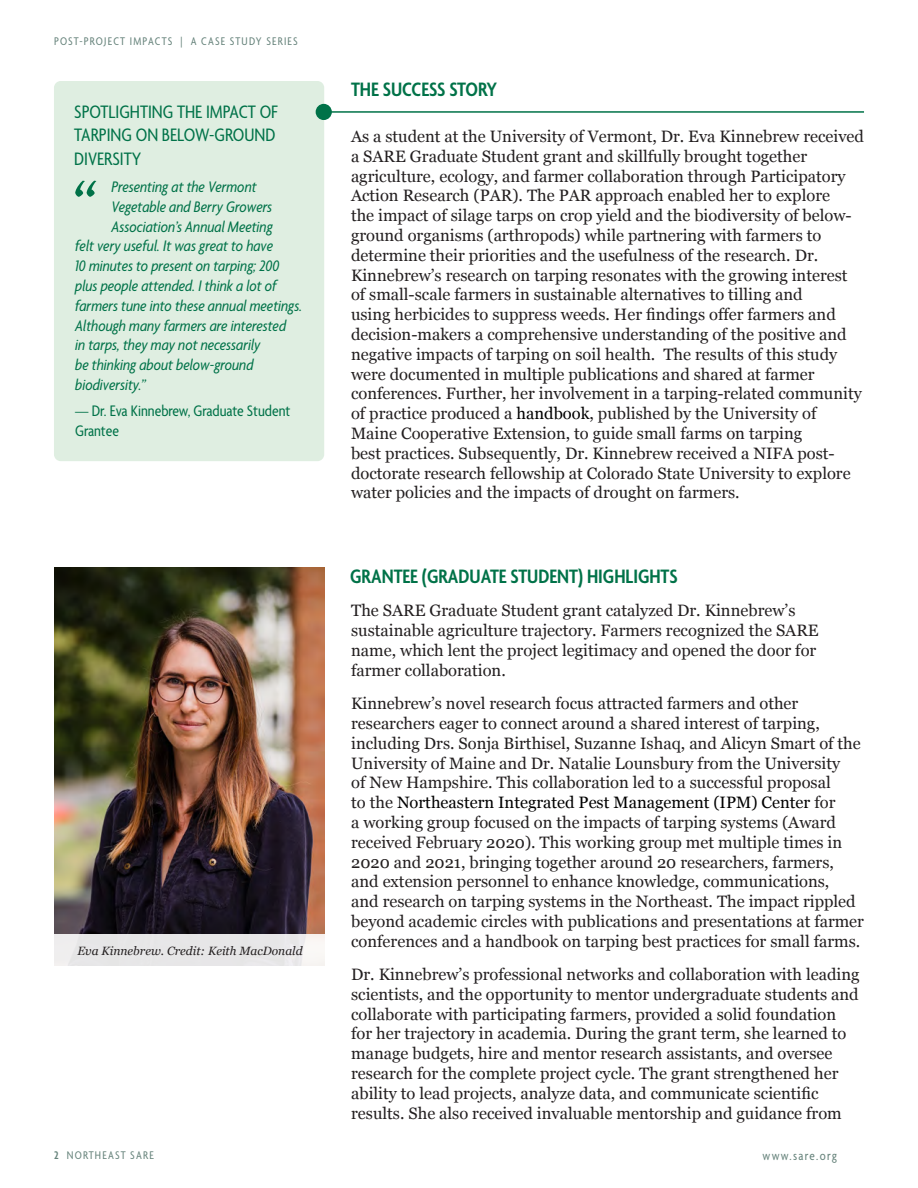
<style>
.page{position:relative;width:918px;height:1188px;background:#fff}
.page>*{position:absolute;margin:0;border:0;box-sizing:border-box;transform-origin:0 0}
.Paragraph_Style_1{font:italic condensed 78.6px "Agenda";color:#007248}
.Heading_1{font:600 condensed 21px "Agenda";color:#007248}
.t1{font:condensed 19.5px/23.4px "Agenda";color:#007248}
.t2{font:16.5px/19.8px "Georgia";color:#231f20}
.Paragraph_Style_1-2{font:italic condensed 16.5px "Agenda";color:#007248}
.t3{font:condensed 16.5px/19.8px "Agenda";color:#007248}
.t4{font:condensed 13.5px "Agenda";letter-spacing:.1em;color:#66837b}
.t5{font:condensed 12px "Agenda";letter-spacing:.1em;color:#66837b}
.t6{font:italic 12px "Georgia";color:#231f20}
.s1{color:#000}
.s2{font-weight:600}
</style>
<div class="page">
<img style="left:54px;top:568px;width:270px;height:367px">
<div style="left:54px;top:81px;width:270px;height:380px;background:#dfeee1;border-radius:7px"></div>
<hr style="left:318px;top:111px;width:546px;height:2px;background:#007248">
<div style="left:316px;top:104px;width:16px;height:16px;background:#007248;border-radius:50%"></div>
<svg style="left:54px;top:935px;width:271px;height:31px;background:#e9e8e9"></svg>
<p class="t5" style="left:54px;top:35px;width:245px">POST-PROJECT IMPACTS | A CASE STUDY SERIES</p>
<p class="t1" style="left:74px;top:101px;width:205px">SPOTLIGHTING THE IMPACT OF<br>TARPING ON BELOW-GROUND<br>DIVERSITY</p>
<p class="Paragraph_Style_1" style="left:69px;top:158px;width:26px">“</p>
<p class="Paragraph_Style_1-2" style="left:112px;top:176px;width:147px">Presenting at the Vermont</p>
<p class="Paragraph_Style_1-2" style="left:112px;top:196px;width:162px">Vegetable and Berry Growers</p>
<p class="Paragraph_Style_1-2" style="left:112px;top:216px;width:163px">Association’s Annual Meeting</p>
<p class="Paragraph_Style_1-2" style="left:75px;top:236px;width:199px">felt very useful. It was great to have</p>
<p class="Paragraph_Style_1-2" style="left:75px;top:256px;width:206px">10 minutes to present on tarping; 200</p>
<p class="Paragraph_Style_1-2" style="left:75px;top:275px;width:203px">plus people attended. I think a lot of</p>
<p class="Paragraph_Style_1-2" style="left:75px;top:295px;width:228px">farmers tune into these annual meetings.</p>
<p class="Paragraph_Style_1-2" style="left:75px;top:315px;width:213px">Although many farmers are interested</p>
<p class="Paragraph_Style_1-2" style="left:75px;top:335px;width:187px">in tarps, they may not necessarily</p>
<p class="Paragraph_Style_1-2" style="left:75px;top:355px;width:180px">be thinking about below-ground</p>
<p class="Paragraph_Style_1-2" style="left:75px;top:374px;width:72px">biodiversity.”</p>
<p class="t3" style="left:75px;top:402px;width:217px">— Dr. Eva Kinnebrew, Graduate Student<br>Grantee</p>
<p class="t6" style="left:77px;top:943px;width:227px">Eva Kinnebrew. Credit: Keith MacDonald</p>
<p class="Heading_1" style="left:351px;top:78px;width:148px">THE SUCCESS STORY</p>
<p class="t2" style="left:351px;top:126px;width:515px">As a student at the University of Vermont, Dr. Eva Kinnebrew received a SARE Graduate Student grant and skillfully brought together agriculture, ecology, and farmer collaboration through Participatory Action Research (PAR). The PAR approach enabled her to explore<br>the impact of silage tarps on crop yield and the biodiversity of below&shy;ground organisms (arthropods) while partnering with farmers to determine their priorities and the usefulness of the research. Dr.<br>Kinnebrew’s research on tarping resonates with the growing interest of small-scale farmers in sustainable alternatives to tilling and<br>using herbicides to suppress weeds. Her findings offer farmers and decision-makers a comprehensive understanding of the positive and negative impacts of tarping on soil health. The results of this study were documented in multiple publications and shared at farmer conferences. Further, her involvement in a tarping-related community of practice produced a <span class="s1">handbook</span>, published by the University of Maine Cooperative Extension, to guide small farms on tarping<br>best practices. Subsequently, Dr. Kinnebrew received a NIFA post&shy;doctorate research fellowship at Colorado State University to explore water policies and the impacts of drought on farmers.</p>
<p class="Heading_1" style="left:350px;top:565px;width:329px">GRANTEE (GRADUATE STUDENT) HIGHLIGHTS</p>
<p class="t2" style="left:351px;top:601px;width:469px">The SARE Graduate Student grant catalyzed Dr. Kinnebrew’s sustainable agriculture trajectory. Farmers recognized the SARE name, which lent the project legitimacy and opened the door for farmer collaboration.</p>
<p class="t2" style="left:351px;top:694px;width:514px">Kinnebrew’s novel research focus attracted farmers and other researchers eager to connect around a shared interest of tarping, including Drs. Sonja Birthisel, Suzanne Ishaq, and Alicyn Smart of the University of Maine and Dr. Natalie Lounsbury from the University<br>of New Hampshire. This collaboration led to a successful proposal<br>to the <span class="s1">Northeastern Integrated Pest Management (IPM) Center</span> for<br>a working group focused on the impacts of tarping systems (Award received February 2020). This working group met multiple times in 2020 and 2021, bringing together around 20 researchers, farmers, and extension personnel to enhance knowledge, communications,<br>and research on tarping systems in the Northeast. The impact rippled beyond academic circles with publications and presentations at farmer conferences and a handbook on tarping best practices for small farms.</p>
<p class="t2" style="left:351px;top:964px;width:510px">Dr. Kinnebrew’s professional networks and collaboration with leading scientists, and the opportunity to mentor undergraduate students and collaborate with participating farmers, provided a solid foundation for her trajectory in academia. During the grant term, she learned to manage budgets, hire and mentor research assistants, and oversee research for the complete project cycle. The grant strengthened her ability to lead projects, analyze data, and communicate scientific results. She also received invaluable mentorship and guidance from</p>
<p class="t5" style="left:54px;top:1149px;width:101px"><span class="s2">2</span> NORTHEAST SARE</p>
<p class="t4" style="left:763px;top:1148px;width:76px">www.sare.org</p>
</div>
